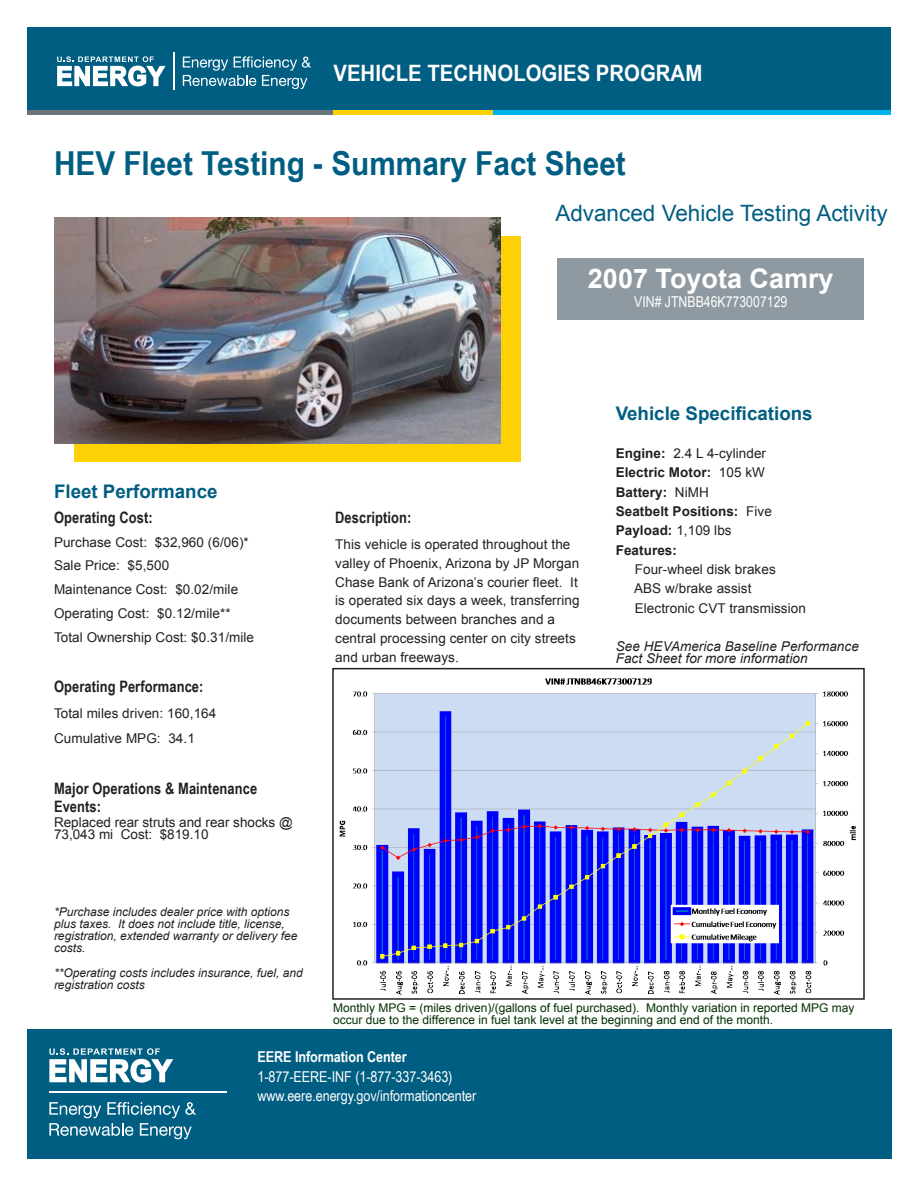
<style>
.page{position:relative;width:918px;height:1188px;background:#fff}
.page>*{position:absolute;margin:0;border:0;box-sizing:border-box;transform-origin:0 0}
.fact_sheet_title{font:700 33px "Arial Narrow";color:#005e82;scale:1.1 1}
.caption_reverse{font:700 27px "Arial";color:#fff}
.program_name{font:700 22.65px "Arial Narrow";color:#fff;scale:1.1 1}
.body_text{font:22.5px "Arial";color:#005e82}
.subhead_1{font:700 18.75px "Arial";color:#005e82}
.subhead_2{font:700 15.75px/18px "Arial Narrow";letter-spacing:.005em;color:#231f20}
.H-attribution{font:15px "Arial Narrow";letter-spacing:-.005em;color:#fff}
.caption_reverse-2{font:15px "Arial Narrow";color:#fff}
.H-attribution-2{font:700 15px "Arial Narrow";letter-spacing:-.005em;color:#fff}
.subhead_2-2{font:13.5px/18.8px "Arial";letter-spacing:.005em;color:#231f20}
.subhead_2-3{font:700 13.5px "Arial";letter-spacing:.005em;color:#231f20}
.subhead_2-4{font:italic 13.5px/12px "Arial";letter-spacing:.005em;color:#231f20}
.body_text-2{font:13.5px/12px "Arial";color:#231f20}
.body_text-3{font:italic 12px/12px "Arial";color:#231f20}
.body_text-4{font:12px/12px "Arial";color:#003100}
.s1{font-family:"Times New Roman";font-size:15.75px}
.s2{font-weight:700}
.s3{font-weight:400}
</style>
<div class="page">
<div style="left:558px;top:258px;width:306px;height:62px;background:#8f99a1"></div>
<div style="left:74px;top:236px;width:447px;height:226px;background:#fed105"></div>
<div style="left:28px;top:27px;width:863px;height:84px;background:#005e82"></div>
<div style="left:28px;top:110px;width:310px;height:5px;background:#6a747b"></div>
<div style="left:333px;top:110px;width:161px;height:5px;background:#fed105"></div>
<div style="left:494px;top:110px;width:397px;height:5px;background:#00b3ee"></div>
<svg style="left:57px;top:56px;width:109px;height:30px"></svg>
<hr style="left:174px;top:53px;width:1px;height:37px;background:#fff">
<svg style="left:183px;top:56px;width:128px;height:33px"></svg>
<img style="left:54px;top:218px;width:447px;height:226px">
<img style="left:339px;top:678px;width:517px;height:317px">
<div style="left:332px;top:668px;width:533px;height:332px;border:2px solid #231f20"></div>
<div style="left:28px;top:1029px;width:864px;height:129px;background:#005e82"></div>
<svg style="left:49px;top:1048px;width:124px;height:35px"></svg>
<hr style="left:49px;top:1092px;width:178px;height:1px;background:#fff">
<svg style="left:49px;top:1102px;width:147px;height:37px"></svg>
<p class="program_name" style="left:333px;top:56px;width:337px">VEHICLE TECHNOLOGIES PROGRAM</p>
<p class="fact_sheet_title" style="left:54px;top:138px;width:521px">HEV Fleet Testing - Summary Fact Sheet</p>
<p class="body_text" style="left:555px;top:198px;width:334px">Advanced Vehicle Testing Activity</p>
<p class="caption_reverse" style="left:588px;top:261px;width:247px">2007 Toyota Camry</p>
<p class="caption_reverse-2" style="left:634px;top:291px;width:155px">VIN# JTNBB46K773007129</p>
<p class="subhead_1" style="left:54px;top:479px;width:165px">Fleet Performance</p>
<p class="subhead_2" style="left:54px;top:508px;width:100px">Operating Cost:</p>
<p class="subhead_2-2" style="left:54px;top:533px;width:196px">Purchase Cost: $32,960 (6/06)*</p>
<p class="subhead_2-2" style="left:54px;top:557px;width:117px">Sale Price: $5,500</p>
<p class="subhead_2-2" style="left:54px;top:580px;width:186px">Maintenance Cost: $0.02/mile</p>
<p class="subhead_2-2" style="left:54px;top:604px;width:178px">Operating Cost: $0.12/mile**</p>
<p class="subhead_2-2" style="left:54px;top:628px;width:202px">Total Ownership Cost: $0.31/mile</p>
<p class="subhead_2" style="left:54px;top:677px;width:151px">Operating Performance:</p>
<p class="subhead_2-2" style="left:54px;top:704px;width:164px">Total miles driven: 160,164</p>
<p class="subhead_2-2" style="left:54px;top:729px;width:142px">Cumulative MPG: 34.1</p>
<p class="subhead_2" style="left:54px;top:778px;width:205px">Major Operations &amp; Maintenance<br>Events:</p>
<p class="body_text-2" style="left:54px;top:817px;width:240px">Replaced rear struts and rear shocks @<br>73,043 mi Cost: $819.10</p>
<p class="body_text-3" style="left:54px;top:906px;width:245px">*Purchase includes dealer price with options plus taxes. It does not include title, license, registration, extended warranty or delivery fee costs.</p>
<p class="body_text-3" style="left:54px;top:967px;width:250px">**Operating costs includes insurance, fuel, and registration costs</p>
<p class="subhead_2" style="left:335px;top:508px;width:78px">Description:</p>
<p class="subhead_2-2" style="left:335px;top:535px;width:246px">This vehicle is operated throughout the valley of Phoenix, Arizona by JP Morgan Chase Bank of Arizona’s courier fleet. It is operated six days a week, transferring documents between branches and a central processing center on city streets and urban freeways<span class="s1">.</span></p>
<p class="subhead_1" style="left:616px;top:401px;width:198px">Vehicle Specifications</p>
<p class="subhead_2-2" style="left:616px;top:444px;width:152px"><span class="s2">Engine:</span> 2.4 L 4-cylinder</p>
<p class="subhead_2-3" style="left:616px;top:464px;width:151px">Electric Motor: <span class="s3">105 kW</span></p>
<p class="subhead_2-3" style="left:616px;top:483px;width:95px">Battery: <span class="s3">NiMH</span></p>
<p class="subhead_2-3" style="left:616px;top:502px;width:158px">Seatbelt Positions: <span class="s3">Five</span></p>
<p class="subhead_2-3" style="left:616px;top:522px;width:117px">Payload: <span class="s3">1,109 lbs</span></p>
<p class="subhead_2-3" style="left:616px;top:541px;width:63px">Features:</p>
<p class="subhead_2-2" style="left:635px;top:560px;width:142px">Four-wheel disk brakes</p>
<p class="subhead_2-2" style="left:634px;top:579px;width:119px">ABS w/brake assist</p>
<p class="subhead_2-2" style="left:635px;top:599px;width:173px">Electronic CVT transmission</p>
<p class="subhead_2-4" style="left:616px;top:641px;width:245px">See HEVAmerica Baseline Performance<br>Fact Sheet for more information</p>
<p class="body_text-4" style="left:333px;top:1002px;width:523px">Monthly MPG = (miles driven)/(gallons of fuel purchased). Monthly variation in reported MPG may occur due to the difference in fuel tank level at the beginning and end of the month.</p>
<p class="H-attribution-2" style="left:257px;top:1045px;width:151px">EERE Information Center</p>
<p class="H-attribution" style="left:257px;top:1065px;width:197px">1-877-EERE-INF (1-877-337-3463)</p>
<p class="H-attribution" style="left:257px;top:1085px;width:220px">www.eere.energy.gov/informationcenter</p>
</div>
